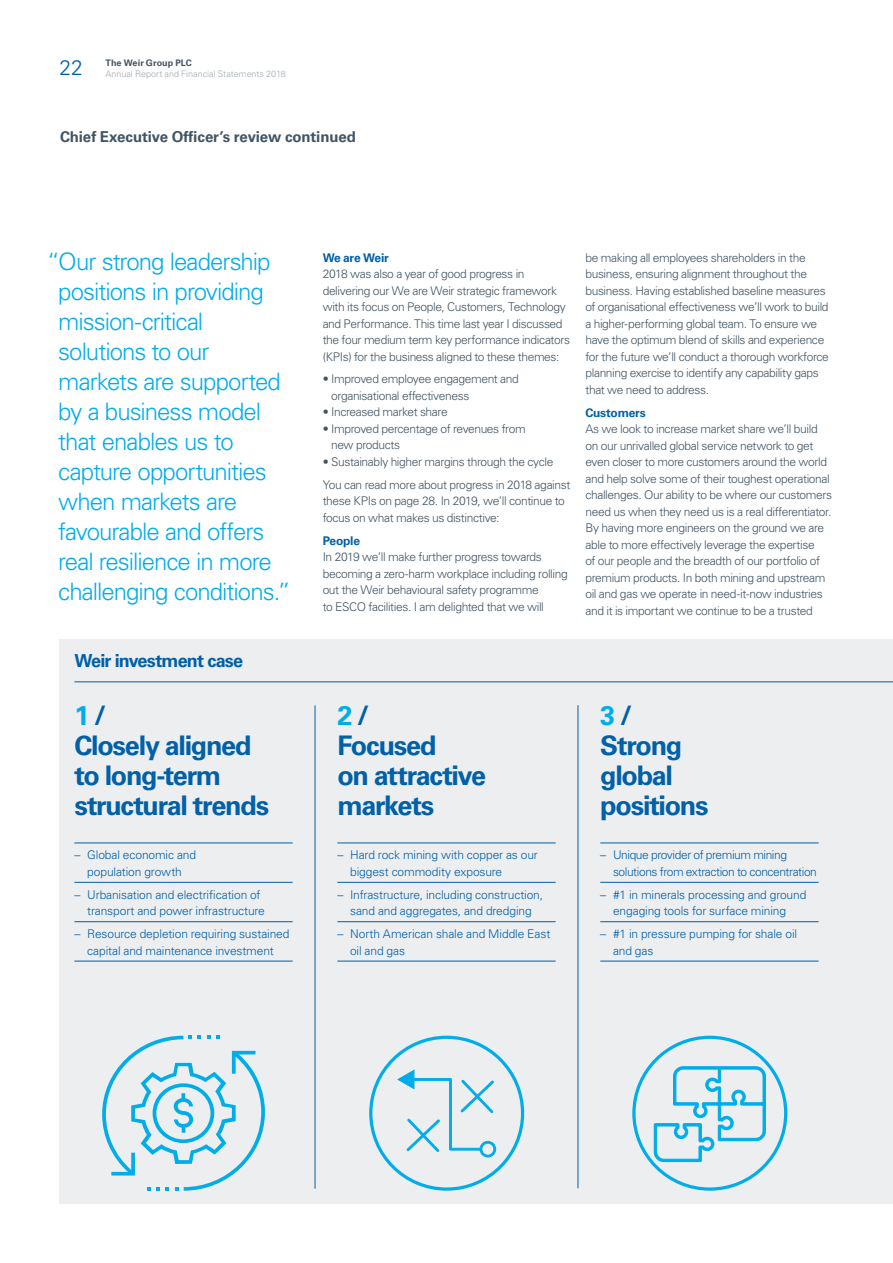
<style>
.page{position:relative;width:893px;height:1263px;background:#fff}
.page>*{position:absolute;margin:0;border:0;box-sizing:border-box;transform-origin:0 0}
.t1{font:700 27px/30px "Univers LT Pro 65";letter-spacing:-.05em;color:#0060a8}
.t2{font:300 24px/30px "Univers LT Pro 45";letter-spacing:-.04em;color:#00ade9}
.t3{font:300 21px "Univers LT Pro 45";color:#0060a8}
.t4{font:700 18px "Univers LT Pro 65";letter-spacing:-.045em;color:#0060a8}
.t5{font:700 15px "Univers LT Pro 65";letter-spacing:-.005em;color:#415464}
.t6{font:300 12px/16.5px "Univers LT Pro 45";letter-spacing:-.03em;color:#415464}
.t7{font:300 12px/16.5px "Univers LT Pro 45";letter-spacing:-.01em;color:#0060a8}
.t8{font:300 12px/16.5px "Univers LT Pro 45";letter-spacing:-.035em;color:#0060a8}
.t9{font:700 12px "Univers LT Pro 65";letter-spacing:-.02em;color:#0060a8}
.t10{font:300 9px "Univers LT Pro 45";color:#a0a9b2}
.t11{font:700 9px "Univers LT Pro 65";letter-spacing:.01em;color:#415464}
.s1{color:#00ade9}
</style>
<div class="page">
<div style="left:60px;top:639px;width:833px;height:564px;background:#eceef0"></div>
<hr style="left:74px;top:682px;width:819px;height:1px;background:#0060a8">
<hr style="left:74px;top:843px;width:219px;height:1px;background:#0060a8">
<hr style="left:74px;top:882px;width:219px;height:1px;background:#0060a8">
<hr style="left:74px;top:921px;width:219px;height:1px;background:#0060a8">
<hr style="left:74px;top:961px;width:219px;height:1px;background:#0060a8">
<hr style="left:337px;top:843px;width:219px;height:1px;background:#0060a8">
<hr style="left:337px;top:882px;width:219px;height:1px;background:#0060a8">
<hr style="left:337px;top:921px;width:219px;height:1px;background:#0060a8">
<hr style="left:337px;top:961px;width:219px;height:1px;background:#0060a8">
<hr style="left:600px;top:843px;width:219px;height:1px;background:#0060a8">
<hr style="left:600px;top:882px;width:219px;height:1px;background:#0060a8">
<hr style="left:600px;top:921px;width:219px;height:1px;background:#0060a8">
<hr style="left:600px;top:961px;width:219px;height:1px;background:#0060a8">
<svg style="left:102px;top:1036px;width:163px;height:155px"></svg>
<svg style="left:632px;top:1036px;width:155px;height:155px"></svg>
<svg style="left:369px;top:1036px;width:155px;height:155px"></svg>
<hr style="left:315px;top:705px;width:1px;height:483px;background:#0060a8">
<hr style="left:578px;top:705px;width:1px;height:483px;background:#0060a8">
<h3 class="t3" style="left:60px;top:54px;width:25px">22</h3>
<p class="t11" style="left:105px;top:57px;width:88px">The Weir Group PLC</p>
<p class="t10" style="left:105px;top:67px;width:182px">Annual Report and Financial Statements 2018</p>
<p class="t5" style="left:60px;top:126px;width:297px">Chief Executive Officer’s review continued</p>
<p class="t2" style="left:58px;top:246px;width:234px;text-indent:-11px">“Our strong leadership positions in providing mission-critical solutions to our markets are supported by a business model that enables us to capture opportunities when markets are favourable and offers real resilience in more challenging conditions.”</p>
<p class="t9" style="left:323px;top:249px;width:68px">We are Weir</p>
<p class="t6" style="left:323px;top:265px;width:249px">2018 was also a year of good progress in delivering our We are Weir strategic framework with its focus on People, Customers, Technology and Performance. This time last year I discussed the four medium term key performance indicators (KPIs) for the business aligned to these themes:</p>
<p class="t6" style="left:331px;top:371px;width:189px;text-indent:-9px">• Improved employee engagement and organisational effectiveness</p>
<p class="t6" style="left:323px;top:404px;width:127px">• Increased market share</p>
<p class="t6" style="left:331px;top:420px;width:196px;text-indent:-9px">• Improved percentage of revenues from new products</p>
<p class="t6" style="left:323px;top:450px;width:249px;line-height:23px">• Sustainably higher margins through the cycle<br>You can read more about progress in 2018 against</p>
<p class="t6" style="left:323px;top:492px;width:244px">these KPIs on page 28. In 2019, we’ll continue to focus on what makes us distinctive:</p>
<p class="t9" style="left:323px;top:532px;width:39px">People</p>
<p class="t6" style="left:323px;top:548px;width:247px">In 2019 we’ll make further progress towards becoming a zero-harm workplace including rolling out the Weir behavioural safety programme<br>to ESCO facilities. I am delighted that we will</p>
<h3 class="t4" style="left:74px;top:648px;width:170px">Weir investment case</h3>
<h1 class="t1" style="left:74px;top:699px;width:196px"><span class="s1">1</span> /<br>Closely aligned to long‑term structural trends</h1>
<p class="t7" style="left:74px;top:846px;width:123px;text-align:center">– Global economic and population growth</p>
<p class="t7" style="left:87px;top:886px;width:179px;text-indent:-13px">– Urbanisation and electrification of transport and power infrastructure</p>
<p class="t7" style="left:74px;top:925px;width:217px;text-align:center">– Resource depletion requiring sustained capital and maintenance investment</p>
<h1 class="t1" style="left:337px;top:699px;width:150px"><span class="s1">2</span> /<br>Focused<br>on attractive markets</h1>
<p class="t7" style="left:350px;top:846px;width:189px;text-indent:-13px">– Hard rock mining with copper as our biggest commodity exposure</p>
<p class="t7" style="left:337px;top:886px;width:207px;text-align:center">– Infrastructure, including construction, sand and aggregates, and dredging</p>
<p class="t7" style="left:350px;top:925px;width:202px;text-indent:-13px">– North American shale and Middle East oil and gas</p>
<p class="t6" style="left:585px;top:249px;width:245px">be making all employees shareholders in the business, ensuring alignment throughout the business. Having established baseline measures of organisational effectiveness we’ll work to build a higher-performing global team. To ensure we have the optimum blend of skills and experience for the future we’ll conduct a thorough workforce planning exercise to identify any capability gaps that we need to address.</p>
<p class="t9" style="left:585px;top:404px;width:62px">Customers</p>
<p class="t6" style="left:585px;top:420px;width:248px">As we look to increase market share we’ll build on our unrivalled global service network to get even closer to more customers around the world and help solve some of their toughest operational challenges. Our ability to be where our customers need us when they need us is a real differentiator.<br>By having more engineers on the ground we are able to more effectively leverage the expertise<br>of our people and the breadth of our portfolio of premium products. In both mining and upstream oil and gas we operate in need-it-now industries and it is important we continue to be a trusted</p>
<h1 class="t1" style="left:600px;top:699px;width:110px"><span class="s1">3</span> /<br>Strong global positions</h1>
<p class="t8" style="left:613px;top:846px;width:205px;text-indent:-13px">– Unique provider of premium mining solutions from extraction to concentration</p>
<p class="t7" style="left:613px;top:886px;width:195px;text-indent:-13px">– #1 in minerals processing and ground engaging tools for surface mining</p>
<p class="t7" style="left:613px;top:925px;width:186px;text-indent:-13px">– #1 in pressure pumping for shale oil and gas</p>
</div>
